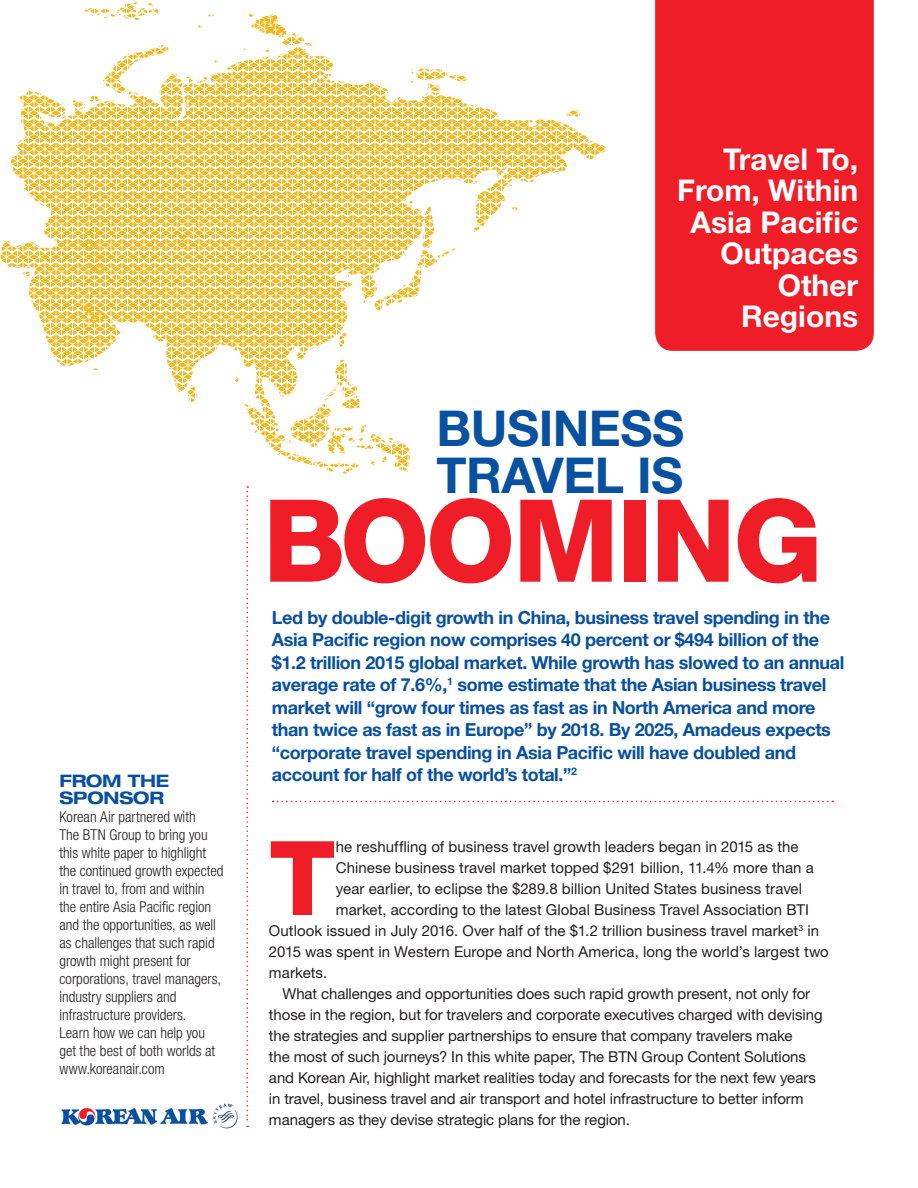
<style>
.page{position:relative;width:918px;height:1188px;background:#fff}
.page>*{position:absolute;margin:0;border:0;box-sizing:border-box;transform-origin:0 0}
.NextLevel_Body{font:800 114.75px "Helvetica Neue LT Std";letter-spacing:-.02em;color:#ee1d27}
.Subhead{font:800 103.2px "Helvetica Neue LT Std";color:#ee1d27}
.NextLevel_Body-2{font:700 49.5px/46.5px "Helvetica Neue LT Std";letter-spacing:-.01em;color:#0850a0}
.NextLevel_Body-3{font:700 30px/31.5px "Helvetica Neue LT Std";color:#fff;text-align:right}
.Subhead-2{font:700 18px/22.5px "Helvetica Neue LT Std";letter-spacing:-.02em;color:#0850a0}
.NextLevel_Body-4{font:700 expanded 17.25px/16.5px "Helvetica Neue LT Std";letter-spacing:-.01em;color:#0850a0}
.Subhead-3{font:15px/21px "Helvetica Neue LT Std";color:#231f20}
.NextLevel_Body-5{font:300 condensed 15px/18px "Helvetica Neue LT Std";color:#231f20}
</style>
<div class="page">
<svg style="left:1px;top:53px;width:605px;height:343px"></svg>
<svg style="left:80px;top:301px;width:28px;height:22px"></svg>
<svg style="left:78px;top:226px;width:31px;height:49px"></svg>
<svg style="left:180px;top:233px;width:22px;height:8px"></svg>
<svg style="left:296px;top:193px;width:22px;height:24px"></svg>
<svg style="left:215px;top:89px;width:6px;height:6px"></svg>
<svg style="left:188px;top:385px;width:9px;height:17px"></svg>
<svg style="left:566px;top:110px;width:15px;height:7px"></svg>
<svg style="left:90px;top:45px;width:88px;height:57px"></svg>
<svg style="left:22px;top:271px;width:9px;height:6px"></svg>
<svg style="left:323px;top:74px;width:8px;height:4px"></svg>
<svg style="left:473px;top:227px;width:6px;height:5px"></svg>
<svg style="left:507px;top:184px;width:5px;height:5px"></svg>
<svg style="left:203px;top:77px;width:4px;height:4px"></svg>
<svg style="left:410px;top:200px;width:4px;height:4px"></svg>
<svg style="left:197px;top:25px;width:5px;height:3px"></svg>
<svg style="left:214px;top:60px;width:4px;height:3px"></svg>
<svg style="left:84px;top:0;width:76px;height:20px"></svg>
<svg style="left:511px;top:206px;width:7px;height:4px"></svg>
<svg style="left:410px;top:68px;width:57px;height:24px"></svg>
<svg style="left:374px;top:248px;width:82px;height:63px"></svg>
<svg style="left:244px;top:13px;width:68px;height:40px"></svg>
<svg style="left:235px;top:333px;width:176px;height:140px"></svg>
<svg style="left:363px;top:300px;width:4px;height:3px"></svg>
<svg style="left:246px;top:486px;width:2px;height:641px"></svg>
<svg style="left:273px;top:801px;width:560px;height:1px"></svg>
<img style="left:61px;top:1103px;width:177px;height:26px">
<div style="left:655px;top:0;width:219px;height:351px;background:#ee1d27"></div>
<p class="NextLevel_Body-4" style="left:59px;top:772px;width:111px">FROM THE<br>SPONSOR</p>
<p class="NextLevel_Body-5" style="left:59px;top:807px;width:138px">Korean Air partnered with</p>
<p class="NextLevel_Body-5" style="left:59px;top:825px;width:166px">The BTN Group to bring you this white paper to highlight the continued growth expected in travel to, from and within the entire Asia Pacific region and the opportunities, as well as challenges that such rapid growth might present for</p>
<p class="NextLevel_Body-5" style="left:59px;top:969px;width:163px">corporations, travel managers, industry suppliers and infrastructure providers.</p>
<p class="NextLevel_Body-5" style="left:59px;top:1023px;width:147px">Learn how we can help you</p>
<p class="NextLevel_Body-5" style="left:59px;top:1041px;width:157px">get the best of both worlds at</p>
<p class="NextLevel_Body-5" style="left:59px;top:1059px;width:107px">www.koreanair.com</p>
<p class="NextLevel_Body-3" style="left:677px;top:143px;width:183px">Travel To,<br>From, Within<br>Asia Pacific<br>Outpaces<br>Other<br>Regions</p>
<p class="NextLevel_Body-2" style="left:437px;top:404px;width:249px">BUSINESS<br>TRAVEL IS</p>
<p class="NextLevel_Body" style="left:263px;top:473px;width:561px">BOOMING</p>
<p class="Subhead-2" style="left:272px;top:606px;width:574px">Led by double-digit growth in China, business travel spending in the Asia Pacific region now comprises 40 percent or $494 billion of the $1.2 trillion 2015 global market. While growth has slowed to an annual average rate of 7.6%,<sup>1</sup> some estimate that the Asian business travel market will “grow four times as fast as in North America and more than twice as fast as in Europe” by 2018. By 2025, Amadeus expects “corporate travel spending in Asia Pacific will have doubled and account for half of the world’s total.”<sup>2</sup></p>
<p class="Subhead" style="left:269px;top:817px;width:68px">T</p>
<p class="Subhead-3" style="left:336px;top:836px;width:464px">he reshuffling of business travel growth leaders began in 2015 as the</p>
<p class="Subhead-3" style="left:336px;top:857px;width:480px">Chinese business travel market topped $291 billion, 11.4% more than a</p>
<p class="Subhead-3" style="left:336px;top:878px;width:468px">year earlier, to eclipse the $289.8 billion United States business travel</p>
<p class="Subhead-3" style="left:336px;top:899px;width:475px">market, according to the latest Global Business Travel Association BTI</p>
<p class="Subhead-3" style="left:269px;top:920px;width:552px">Outlook issued in July 2016. Over half of the $1.2 trillion business travel market<sup>3</sup> in</p>
<p class="Subhead-3" style="left:269px;top:941px;width:561px">2015 was spent in Western Europe and North America, long the world’s largest two</p>
<p class="Subhead-3" style="left:269px;top:962px;width:60px">markets.</p>
<p class="Subhead-3" style="left:269px;top:983px;width:555px;text-indent:14px">What challenges and opportunities does such rapid growth present, not only for those in the region, but for travelers and corporate executives charged with devising the strategies and supplier partnerships to ensure that company travelers make<br>the most of such journeys? In this white paper, The BTN Group Content Solutions and Korean Air, highlight market realities today and forecasts for the next few years in travel, business travel and air transport and hotel infrastructure to better inform managers as they devise strategic plans for the region.</p>
</div>
